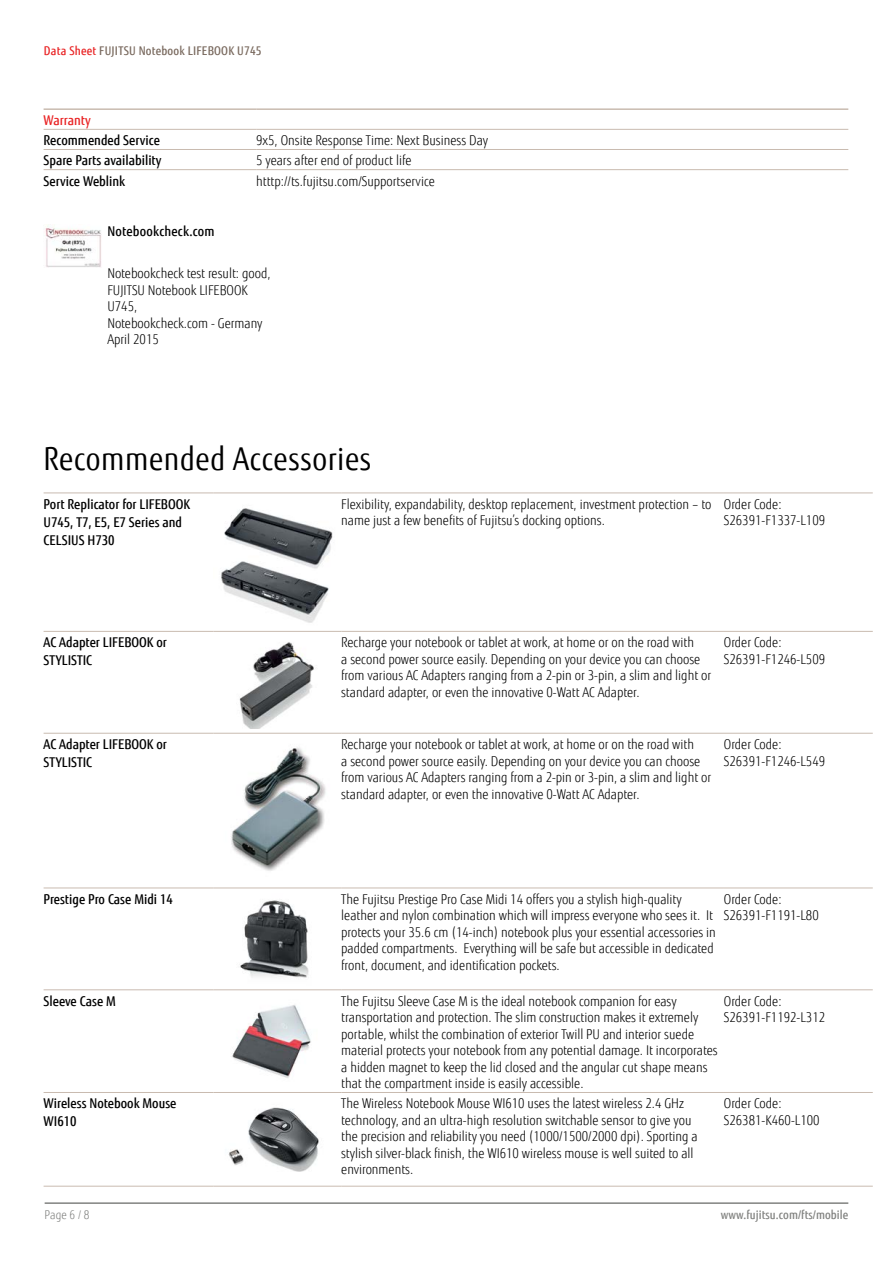
<style>
.page{position:relative;width:893px;height:1263px;background:#fff}
.page>*{position:absolute;margin:0;border:0;box-sizing:border-box;transform-origin:0 0}
.t1{font:31.5px "Fujitsu Sans";letter-spacing:.02em;color:#000;scale:.9 1}
.t2{font:300 13.5px/16.5px "Fujitsu Sans";color:#000;scale:.9 1}
.t3{font:500 13.5px/18px "Fujitsu Sans";color:#000;scale:.9 1}
.t4{font:500 13.5px "Fujitsu Sans";letter-spacing:.02em;color:#000;scale:.9 1}
.t5{font:500 13.5px "Fujitsu Sans";color:#e92425;scale:.9 1}
.t6{font:500 12px "Fujitsu Sans";letter-spacing:.02em;color:#79695e;scale:.9 1}
.t7{font:500 12px "Fujitsu Sans";letter-spacing:.005em;color:#818280;scale:.9 1}
.t8{font:300 12px "Fujitsu Sans";color:#818280;scale:.9 1}
.s1{color:#e92425}
</style>
<div class="page">
<hr style="left:45px;top:1202px;width:803px;height:2px;background:#818280">
<hr style="left:44px;top:108px;width:212px;height:2px;background:#c9bbb0">
<hr style="left:256px;top:108px;width:592px;height:2px;background:#c9bbb0">
<hr style="left:44px;top:129px;width:212px;height:1px;background:#c9bbb0">
<hr style="left:256px;top:129px;width:592px;height:1px;background:#c9bbb0">
<hr style="left:44px;top:149px;width:212px;height:1px;background:#c9bbb0">
<hr style="left:256px;top:149px;width:592px;height:1px;background:#c9bbb0">
<hr style="left:44px;top:169px;width:212px;height:1px;background:#c9bbb0">
<hr style="left:256px;top:169px;width:592px;height:1px;background:#c9bbb0">
<img style="left:45px;top:226px;width:57px;height:42px">
<hr style="left:44px;top:492px;width:170px;height:1px;background:#c9bbb0">
<hr style="left:214px;top:492px;width:127px;height:1px;background:#c9bbb0">
<hr style="left:341px;top:492px;width:383px;height:1px;background:#c9bbb0">
<hr style="left:724px;top:492px;width:149px;height:1px;background:#c9bbb0">
<hr style="left:44px;top:631px;width:170px;height:1px;background:#c9bbb0">
<hr style="left:214px;top:631px;width:127px;height:1px;background:#c9bbb0">
<hr style="left:341px;top:631px;width:383px;height:1px;background:#c9bbb0">
<hr style="left:724px;top:631px;width:149px;height:1px;background:#c9bbb0">
<hr style="left:44px;top:733px;width:170px;height:1px;background:#c9bbb0">
<hr style="left:214px;top:733px;width:127px;height:1px;background:#c9bbb0">
<hr style="left:341px;top:733px;width:383px;height:1px;background:#c9bbb0">
<hr style="left:724px;top:733px;width:149px;height:1px;background:#c9bbb0">
<hr style="left:44px;top:887px;width:170px;height:1px;background:#c9bbb0">
<hr style="left:214px;top:887px;width:127px;height:1px;background:#c9bbb0">
<hr style="left:341px;top:887px;width:383px;height:1px;background:#c9bbb0">
<hr style="left:724px;top:887px;width:149px;height:1px;background:#c9bbb0">
<hr style="left:44px;top:989px;width:170px;height:1px;background:#c9bbb0">
<hr style="left:214px;top:989px;width:127px;height:1px;background:#c9bbb0">
<hr style="left:341px;top:989px;width:383px;height:1px;background:#c9bbb0">
<hr style="left:724px;top:989px;width:149px;height:1px;background:#c9bbb0">
<hr style="left:44px;top:1092px;width:170px;height:1px;background:#c9bbb0">
<hr style="left:214px;top:1092px;width:127px;height:1px;background:#c9bbb0">
<hr style="left:341px;top:1092px;width:383px;height:1px;background:#c9bbb0">
<hr style="left:724px;top:1092px;width:149px;height:1px;background:#c9bbb0">
<hr style="left:44px;top:1186px;width:170px;height:1px;background:#c9bbb0">
<hr style="left:214px;top:1186px;width:127px;height:1px;background:#c9bbb0">
<hr style="left:341px;top:1186px;width:383px;height:1px;background:#c9bbb0">
<hr style="left:724px;top:1186px;width:149px;height:1px;background:#c9bbb0">
<img style="left:221px;top:508px;width:112px;height:115px">
<img style="left:239px;top:642px;width:75px;height:87px">
<img style="left:231px;top:747px;width:95px;height:124px">
<img style="left:240px;top:900px;width:69px;height:78px">
<img style="left:232px;top:1005px;width:79px;height:73px">
<img style="left:228px;top:1107px;width:91px;height:65px">
<p class="t6" style="left:44px;top:43px;width:243px"><span class="s1">Data Sheet</span> FUJITSU Notebook LIFEBOOK U745</p>
<p class="t5" style="left:44px;top:112px;width:54px">Warranty</p>
<p class="t3" style="left:44px;top:132px;width:131px">Recommended Service</p>
<p class="t2" style="left:256px;top:132px;width:259px">9x5, Onsite Response Time: Next Business Day</p>
<p class="t3" style="left:44px;top:152px;width:133px">Spare Parts availability</p>
<p class="t2" style="left:256px;top:153px;width:174px">5 years after end of product life</p>
<p class="t3" style="left:44px;top:172px;width:92px">Service Weblink</p>
<p class="t2" style="left:256px;top:173px;width:200px">htttp://ts.fujitsu.com/Supportservice</p>
<p class="t4" style="left:107px;top:223px;width:121px">Notebookcheck.com</p>
<p class="t2" style="left:107px;top:265px;width:183px">Notebookcheck test result: good,<br>FUJITSU Notebook LIFEBOOK<br>U745,<br>Notebookcheck.com - Germany<br>April 2015</p>
<h1 class="t1" style="left:44px;top:440px;width:365px">Recommended Accessories</h1>
<p class="t3" style="left:44px;top:495px;width:164px">Port Replicator for LIFEBOOK<br>U745, T7, E5, E7 Series and<br>CELSIUS H730</p>
<p class="t2" style="left:341px;top:496px;width:413px">Flexibility, expandability, desktop replacement, investment protection – to name just a few benefits of Fujitsu’s docking options.</p>
<p class="t2" style="left:724px;top:496px;width:114px">Order Code:<br>S26391-F1337-L109</p>
<p class="t3" style="left:44px;top:634px;width:139px">AC Adapter LIFEBOOK or<br>STYLISTIC</p>
<p class="t2" style="left:341px;top:634px;width:413px">Recharge your notebook or tablet at work, at home or on the road with<br>a second power source easily. Depending on your device you can choose from various AC Adapters ranging from a 2-pin or 3-pin, a slim and light or standard adapter, or even the innovative 0-Watt AC Adapter.</p>
<p class="t2" style="left:724px;top:634px;width:114px">Order Code:<br>S26391-F1246-L509</p>
<p class="t3" style="left:44px;top:735px;width:139px">AC Adapter LIFEBOOK or<br>STYLISTIC</p>
<p class="t2" style="left:341px;top:736px;width:413px">Recharge your notebook or tablet at work, at home or on the road with<br>a second power source easily. Depending on your device you can choose from various AC Adapters ranging from a 2-pin or 3-pin, a slim and light or standard adapter, or even the innovative 0-Watt AC Adapter.</p>
<p class="t2" style="left:724px;top:736px;width:114px">Order Code:<br>S26391-F1246-L549</p>
<p class="t3" style="left:44px;top:890px;width:145px">Prestige Pro Case Midi 14</p>
<p class="t2" style="left:341px;top:891px;width:418px">The Fujitsu Prestige Pro Case Midi 14 offers you a stylish high-quality leather and nylon combination which will impress everyone who sees it. It protects your 35.6 cm (14-inch) notebook plus your essential accessories in padded compartments. Everything will be safe but accessible in dedicated front, document, and identification pockets.</p>
<p class="t2" style="left:724px;top:891px;width:107px">Order Code:<br>S26391-F1191-L80</p>
<p class="t3" style="left:44px;top:992px;width:82px">Sleeve Case M</p>
<p class="t2" style="left:341px;top:993px;width:420px">The Fujitsu Sleeve Case M is the ideal notebook companion for easy transportation and protection. The slim construction makes it extremely portable, whilst the combination of exterior Twill PU and interior suede material protects your notebook from any potential damage. It incorporates a hidden magnet to keep the lid closed and the angular cut shape means that the compartment inside is easily accessible.</p>
<p class="t2" style="left:724px;top:993px;width:114px">Order Code:<br>S26391-F1192-L312</p>
<p class="t3" style="left:44px;top:1095px;width:149px">Wireless Notebook Mouse<br>WI610</p>
<p class="t2" style="left:341px;top:1095px;width:398px">The Wireless Notebook Mouse WI610 uses the latest wireless 2.4 GHz technology, and an ultra-high resolution switchable sensor to give you the precision and reliability you need (1000/1500/2000 dpi). Sporting a stylish silver-black finish, the WI610 wireless mouse is well suited to all environments.</p>
<p class="t2" style="left:724px;top:1095px;width:108px">Order Code:<br>S26381-K460-L100</p>
<p class="t8" style="left:45px;top:1208px;width:51px">Page 6 / 8</p>
<p class="t7" style="left:721px;top:1208px;width:143px">www.fujitsu.com/fts/mobile</p>
</div>
